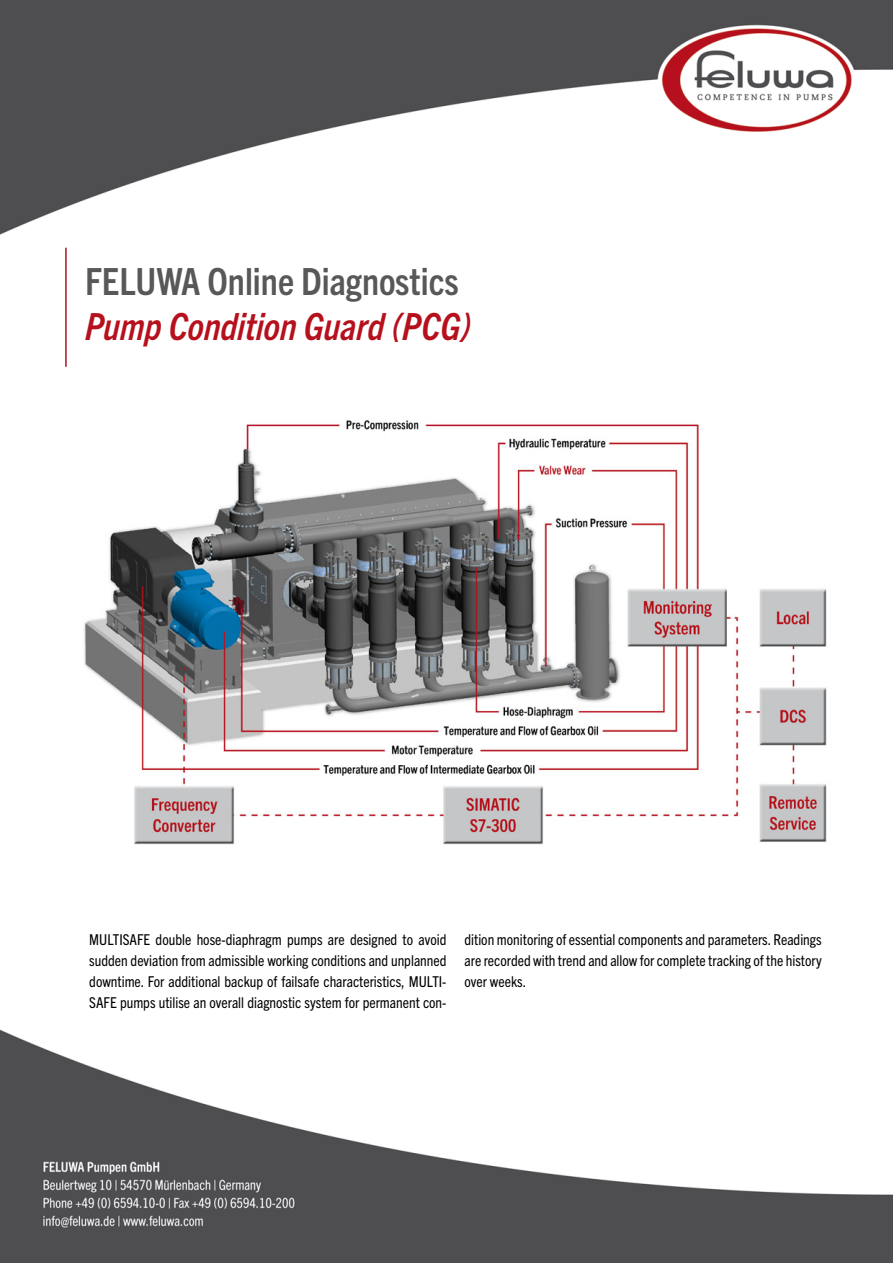
<style>
.page{position:relative;width:893px;height:1263px;background:#fff}
.page>*{position:absolute;margin:0;border:0;box-sizing:border-box;transform-origin:0 0}
.t1{font:700 condensed 37.5px "Trade Gothic Next LT Pro";color:#58585a}
.t2{font:italic 700 condensed 37.5px "Trade Gothic Next LT Pro";color:#b6101d}
.t3{font:condensed 15px/21px "Trade Gothic Next LT Pro";color:#000;text-align:justify}
</style>
<div class="page">
<img style="left:0;top:0;width:893px;height:1263px">
<hr style="left:65px;top:248px;width:2px;height:119px;background:#b6101d">
<img style="left:61px;top:392px;width:799px;height:484px">
<h1 class="t1" style="left:85px;top:256px;width:375px">FELUWA Online Diagnostics</h1>
<h1 class="t2" style="left:85px;top:301px;width:387px">Pump Condition Guard (PCG)</h1>
<p class="t3" style="left:89px;top:928px;width:359px">MULTISAFE double hose-diaphragm pumps are designed to avoid sudden deviation from admissible working conditions and unplanned downtime. For additional backup of failsafe characteristics, MULTI-SAFE pumps utilise an overall diagnostic system for permanent con-</p>
<p class="t3" style="left:464px;top:928px;width:359px">dition monitoring of essential components and parameters. Readings are recorded with trend and allow for complete tracking of the history over weeks.</p>
</div>
